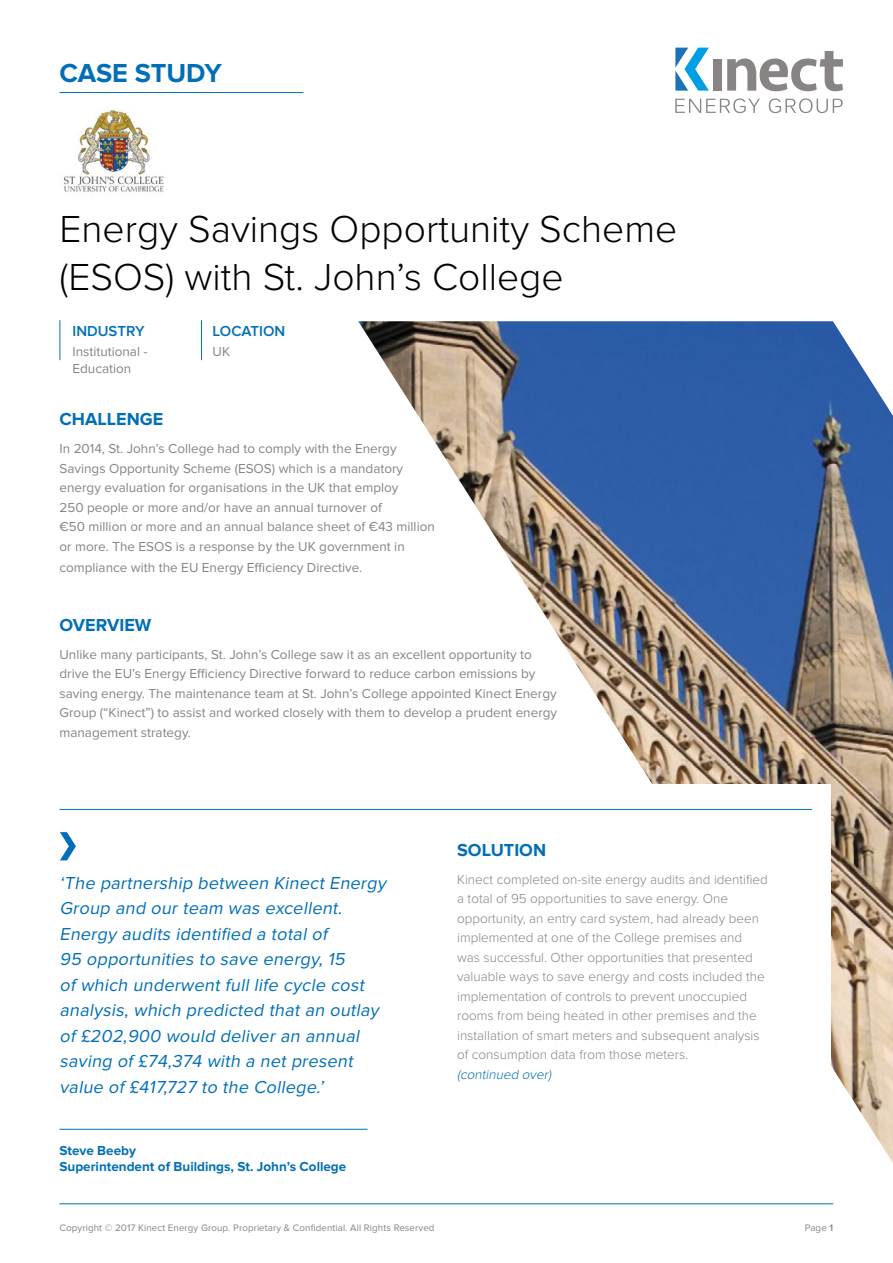
<style>
.page{position:relative;width:893px;height:1263px;background:#fff}
.page>*{position:absolute;margin:0;border:0;box-sizing:border-box;transform-origin:0 0}
.t1{font:300 39px/48px "Proxima Nova";color:#000}
.t2{font:700 27px "Proxima Nova";letter-spacing:-.005em;color:#006fb7}
.t3{font:italic 18px/25.5px "Proxima Nova";color:#006fb7}
.t4{font:700 18px "Proxima Nova";color:#006fb7}
.t5{font:600 15px "Proxima Nova";color:#006fb7}
.t6{font:13.5px/19.5px "Proxima Nova";color:#878483}
.t7{font:300 13.5px/19.5px "Proxima Nova";color:#878483}
.t8{font:700 13.5px/16.2px "Proxima Nova";color:#006fb7}
.t9{font:italic 300 13.5px "Proxima Nova";color:#006fb7}
.t10{font:9.75px "Proxima Nova";letter-spacing:.01em;color:#878483}
.s1{font-weight:600}
</style>
<div class="page">
<hr style="left:60px;top:1203px;width:773px;height:1px;background:#006fb7">
<hr style="left:60px;top:320px;width:1px;height:40px;background:#006fb7">
<hr style="left:201px;top:320px;width:1px;height:40px;background:#006fb7">
<hr style="left:60px;top:92px;width:243px;height:1px;background:#006fb7">
<svg style="left:675px;top:98px;width:85px;height:15px"></svg>
<svg style="left:769px;top:98px;width:74px;height:15px"></svg>
<svg style="left:727px;top:51px;width:116px;height:40px"></svg>
<div style="left:713px;top:59px;width:9px;height:32px;background:#878483"></div>
<svg style="left:675px;top:48px;width:34px;height:43px"></svg>
<img style="left:358px;top:321px;width:535px;height:842px">
<div style="left:57px;top:784px;width:773px;height:387px;background:#fff"></div>
<hr style="left:60px;top:1129px;width:307px;height:1px;background:#006fb7">
<hr style="left:60px;top:809px;width:752px;height:1px;background:#006fb7">
<svg style="left:60px;top:832px;width:16px;height:28px"></svg>
<img style="left:63px;top:110px;width:101px;height:82px">
<h2 class="t2" style="left:59px;top:57px;width:164px">CASE STUDY</h2>
<h1 class="t1" style="left:60px;top:203px;width:619px">Energy Savings Opportunity Scheme (ESOS) with St. John’s College</h1>
<p class="t5" style="left:72px;top:322px;width:74px">INDUSTRY</p>
<p class="t6" style="left:72px;top:344px;width:77px;line-height:16.2px">Institutional -<br>Education</p>
<p class="t5" style="left:213px;top:322px;width:74px">LOCATION</p>
<p class="t6" style="left:213px;top:342px;width:19px">UK</p>
<h3 class="t4" style="left:60px;top:409px;width:105px">CHALLENGE</h3>
<p class="t6" style="left:60px;top:439px;width:377px">In 2014, St. John’s College had to comply with the Energy Savings Opportunity Scheme (ESOS) which is a mandatory energy evaluation for organisations in the UK that employ<br>250 people or more and/or have an annual turnover of<br>€50 million or more and an annual balance sheet of €43 million or more. The ESOS is a response by the UK government in</p>
<p class="t6" style="left:60px;top:558px;width:304px">compliance with the EU Energy Efficiency Directive.</p>
<h3 class="t4" style="left:60px;top:614px;width:93px">OVERVIEW</h3>
<p class="t6" style="left:60px;top:645px;width:499px">Unlike many participants, St. John’s College saw it as an excellent opportunity to drive the EU’s Energy Efficiency Directive forward to reduce carbon emissions by saving energy. The maintenance team at St. John’s College appointed Kinect Energy Group (“Kinect”) to assist and worked closely with them to develop a prudent energy management strategy.</p>
<p class="t3" style="left:60px;top:870px;width:332px">‘The partnership between Kinect Energy Group and our team was excellent.<br>Energy audits identified a total of<br>95 opportunities to save energy, 15<br>of which underwent full life cycle cost analysis, which predicted that an outlay of £202,900 would deliver an annual saving of £74,374 with a net present value of £417,727 to the College.’</p>
<p class="t8" style="left:60px;top:1143px;width:288px">Steve Beeby<br>Superintendent of Buildings, St. John’s College</p>
<h3 class="t4" style="left:457px;top:839px;width:91px">SOLUTION</h3>
<p class="t7" style="left:457px;top:869px;width:312px">Kinect completed on-site energy audits and identified a total of 95 opportunities to save energy. One opportunity, an entry card system, had already been implemented at one of the College premises and was successful. Other opportunities that presented valuable ways to save energy and costs included the implementation of controls to prevent unoccupied rooms from being heated in other premises and the installation of smart meters and subsequent analysis of consumption data from those meters.</p>
<p class="t9" style="left:457px;top:1064px;width:99px">(continued over)</p>
<p class="t10" style="left:60px;top:1222px;width:377px">Copyright © 2017 Kinect Energy Group. Proprietary &amp; Confidential. All Rights Reserved</p>
<p class="t10" style="left:805px;top:1222px;width:30px">Page <span class="s1">1</span></p>
</div>
